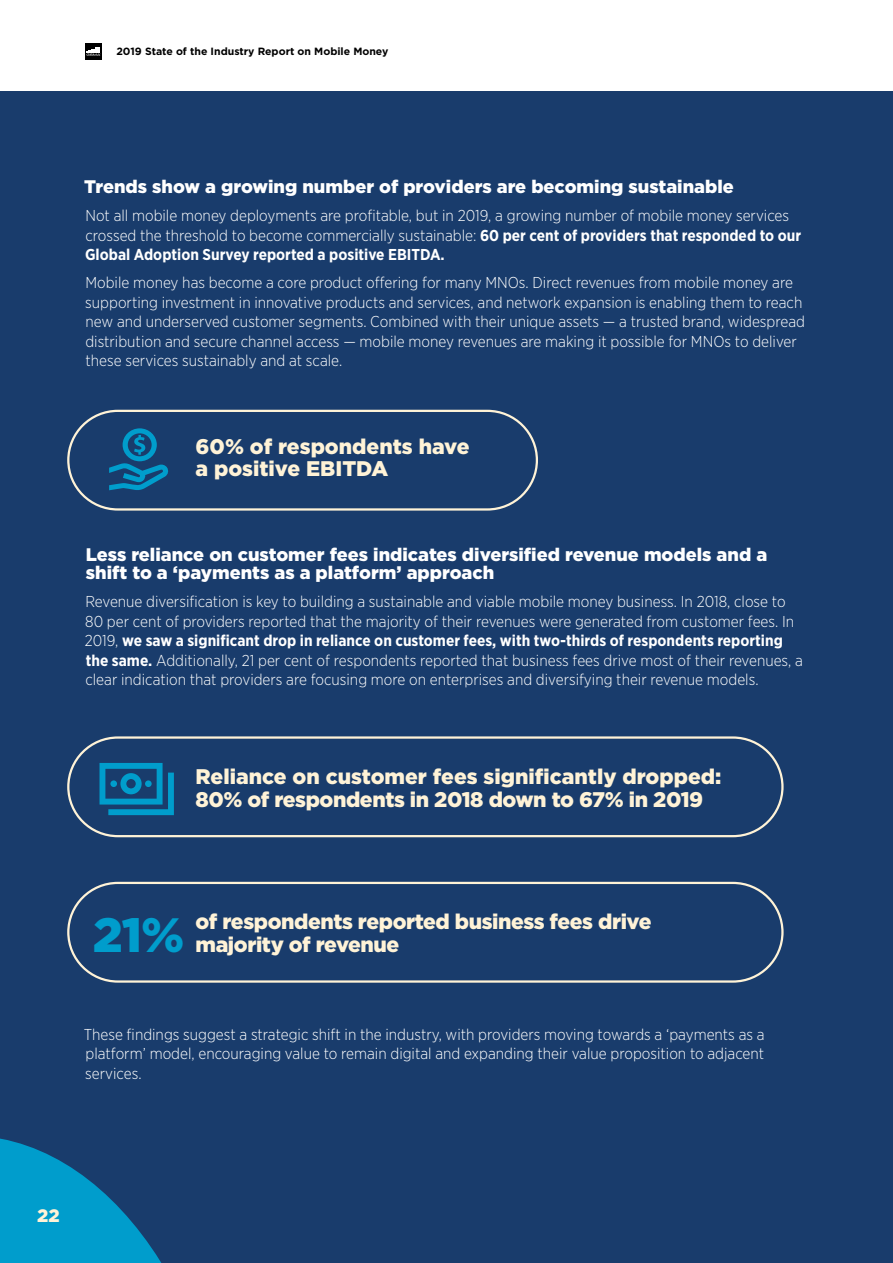
<style>
.page{position:relative;width:893px;height:1263px;background:#fff}
.page>*{position:absolute;margin:0;border:0;box-sizing:border-box;transform-origin:0 0}
.t1{font:900 48.15px "Gotham";color:#009dcc}
.t2{font:900 21.15px/22.5px "Gotham";letter-spacing:-.02em;color:#fff3d7}
.t3{font:900 21.15px/22.5px "Gotham";color:#fff3d7}
.t4{font:900 18.15px/18.8px "Gotham";color:#fff}
.t5{font:900 18px "Gotham";color:#fff3d7}
.t6{font:300 15.75px/19.5px "Gotham Narrow";color:#fff}
.t7{font:700 10.5px "Gotham";color:#000}
.s1{font-weight:700}
</style>
<div class="page">
<div style="left:0;top:91px;width:893px;height:1172px;background:#193c6c"></div>
<div style="left:67px;top:410px;width:471px;height:101px;border:2px solid #fff3d7;border-radius:49px"></div>
<svg style="left:109px;top:428px;width:59px;height:62px"></svg>
<div style="left:67px;top:736px;width:717px;height:101px;border:2px solid #fff3d7;border-radius:49px"></div>
<svg style="left:99px;top:763px;width:75px;height:52px"></svg>
<div style="left:67px;top:882px;width:717px;height:101px;border:2px solid #fff3d7;border-radius:49px"></div>
<div style="left:85px;top:43px;width:17px;height:17px;background:#000"></div>
<svg style="left:87px;top:47px;width:14px;height:9px"></svg>
<svg style="left:0;top:1138px;width:161px;height:125px"></svg>
<p class="t7" style="left:116px;top:44px;width:274px">2019 State of the Industry Report on Mobile Money</p>
<p class="t4" style="left:84px;top:177px;width:651px">Trends show a growing number of providers are becoming sustainable</p>
<p class="t6" style="left:85px;top:205px;width:717px">Not all mobile money deployments are profitable, but in 2019, a growing number of mobile money services crossed the threshold to become commercially sustainable: <span class="s1">60 per cent of providers that responded to our<br>Global Adoption Survey reported a positive EBITDA.</span></p>
<p class="t6" style="left:85px;top:272px;width:721px">Mobile money has become a core product offering for many MNOs. Direct revenues from mobile money are supporting investment in innovative products and services, and network expansion is enabling them to reach new and underserved customer segments. Combined with their unique assets — a trusted brand, widespread distribution and secure channel access — mobile money revenues are making it possible for MNOs to deliver these services sustainably and at scale.</p>
<h2 class="t3" style="left:196px;top:435px;width:275px">60% of respondents have a positive EBITDA</h2>
<p class="t4" style="left:86px;top:545px;width:683px">Less reliance on customer fees indicates diversified revenue models and a shift to a ‘payments as a platform’ approach</p>
<p class="t6" style="left:85px;top:592px;width:720px">Revenue diversification is key to building a sustainable and viable mobile money business. In 2018, close to 80 per cent of providers reported that the majority of their revenues were generated from customer fees. In 2019, <span class="s1">we saw a significant drop in reliance on customer fees, with two-thirds of respondents reporting the same.</span> Additionally, 21 per cent of respondents reported that business fees drive most of their revenues, a clear indication that providers are focusing more on enterprises and diversifying their revenue models.</p>
<h2 class="t2" style="left:196px;top:765px;width:527px">Reliance on customer fees significantly dropped:<br>80% of respondents in 2018 down to 67% in 2019</h2>
<h1 class="t1" style="left:93px;top:901px;width:93px">21%</h1>
<h2 class="t2" style="left:196px;top:910px;width:457px">of respondents reported business fees drive</h2>
<h2 class="t2" style="left:196px;top:933px;width:205px">majority of revenue</h2>
<p class="t6" style="left:84px;top:1024px;width:682px;text-align:justify">These findings suggest a strategic shift in the industry, with providers moving towards a ‘payments as a platform’ model, encouraging value to remain digital and expanding their value proposition to adjacent services.</p>
<p class="t5" style="left:37px;top:1203px;width:24px">22</p>
</div>
